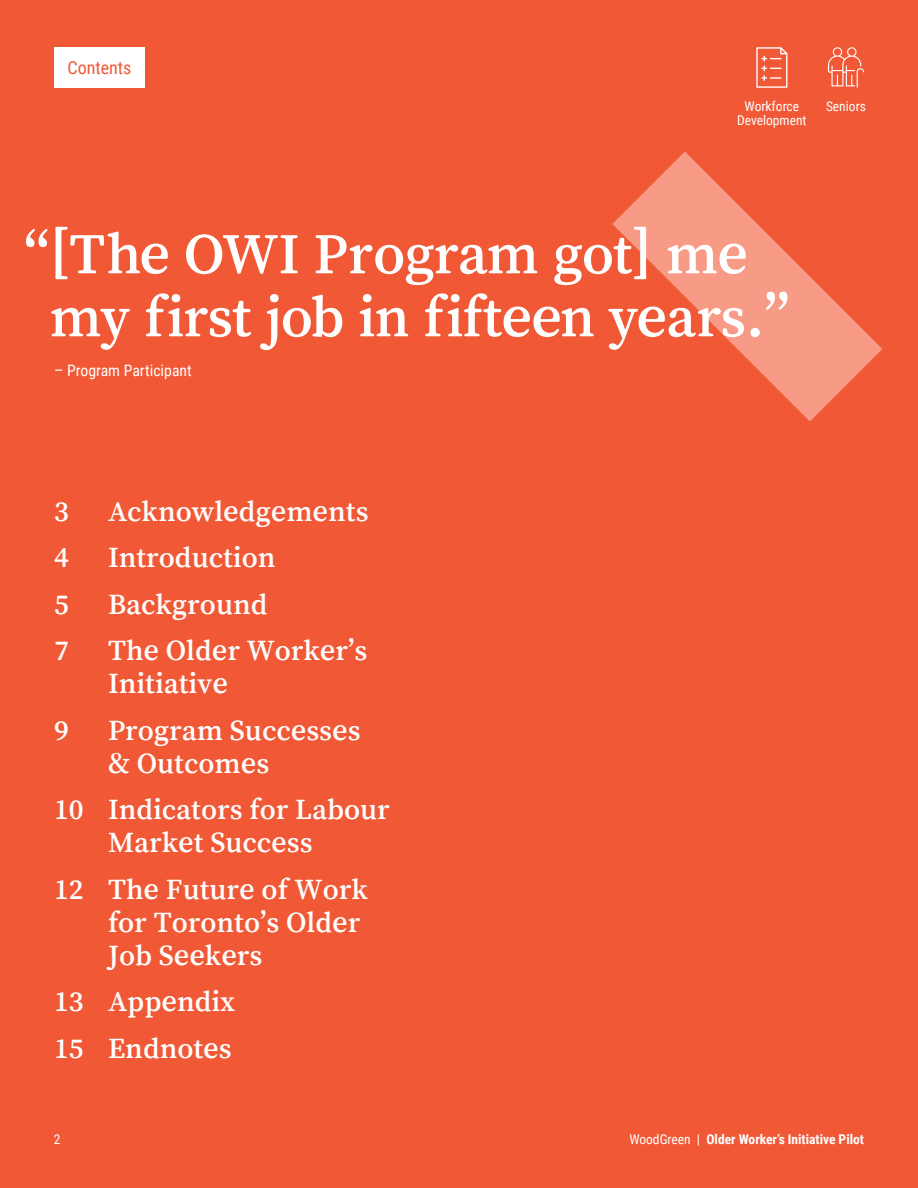
<style>
.page{position:relative;width:918px;height:1188px;background:#f15936}
.page>*{position:absolute;margin:0;border:0;box-sizing:border-box;transform-origin:0 0}
.t1{font:60px/63px "Song Myung";letter-spacing:-.02em;color:#fff}
.t2{font:30px/33px "Song Myung";color:#fff}
.t3{font:18px "Roboto Condensed";color:#f15936}
.t4{font:15.75px "Roboto Condensed";color:#fff}
.t5{font:700 13.5px "Roboto Condensed";color:#fff}
.t6{font:13.5px/13.5px "Roboto Condensed";color:#fff;text-align:center}
.s1{font-size:16.5px}
.s2{font-weight:400}
</style>
<div class="page">
<div style="left:54px;top:47px;width:91px;height:41px;background:#fff"></div>
<svg style="left:756px;top:47px;width:31px;height:41px"></svg>
<svg style="left:612px;top:152px;width:270px;height:269px"></svg>
<svg style="left:828px;top:47px;width:36px;height:41px"></svg>
<p class="t3" style="left:68px;top:55px;width:65px">Contents</p>
<p class="t6" style="left:737px;top:99px;width:71px">Workforce<br>Development</p>
<p class="t6" style="left:826px;top:99px;width:41px">Seniors</p>
<h1 class="t1" style="left:49px;top:223px;width:742px;text-indent:-25px">“[The OWI Program got] me my first job in fifteen years.”</h1>
<p class="t4" style="left:54px;top:359px;width:139px"><span class="s1">–</span> Program Participant</p>
<p class="t2" style="left:54px;top:495px;width:16px">3</p>
<p class="t2" style="left:108px;top:495px;width:262px">Acknowledgements</p>
<p class="t2" style="left:54px;top:541px;width:16px">4</p>
<p class="t2" style="left:108px;top:541px;width:169px">Introduction</p>
<p class="t2" style="left:54px;top:588px;width:16px">5</p>
<p class="t2" style="left:108px;top:588px;width:161px">Background</p>
<p class="t2" style="left:54px;top:634px;width:16px">7</p>
<p class="t2" style="left:108px;top:634px;width:261px">The Older Worker’s<br>Initiative</p>
<p class="t2" style="left:54px;top:714px;width:16px">9</p>
<p class="t2" style="left:108px;top:714px;width:254px">Program Successes &amp; Outcomes</p>
<p class="t2" style="left:108px;top:793px;width:283px;text-indent:-54px">10 Indicators for Labour<br>Market Success</p>
<p class="t2" style="left:108px;top:873px;width:261px;text-indent:-54px">12 The Future of Work for Toronto’s Older<br>Job Seekers</p>
<p class="t2" style="left:54px;top:978px;width:183px;line-height:46.5px">13 Appendix<br>15 Endnotes</p>
<p class="t6" style="left:54px;top:1132px;width:8px">2</p>
<p class="t5" style="left:629px;top:1130px;width:236px"><span class="s2">WoodGreen |</span> Older Worker’s Initiative Pilot</p>
</div>
